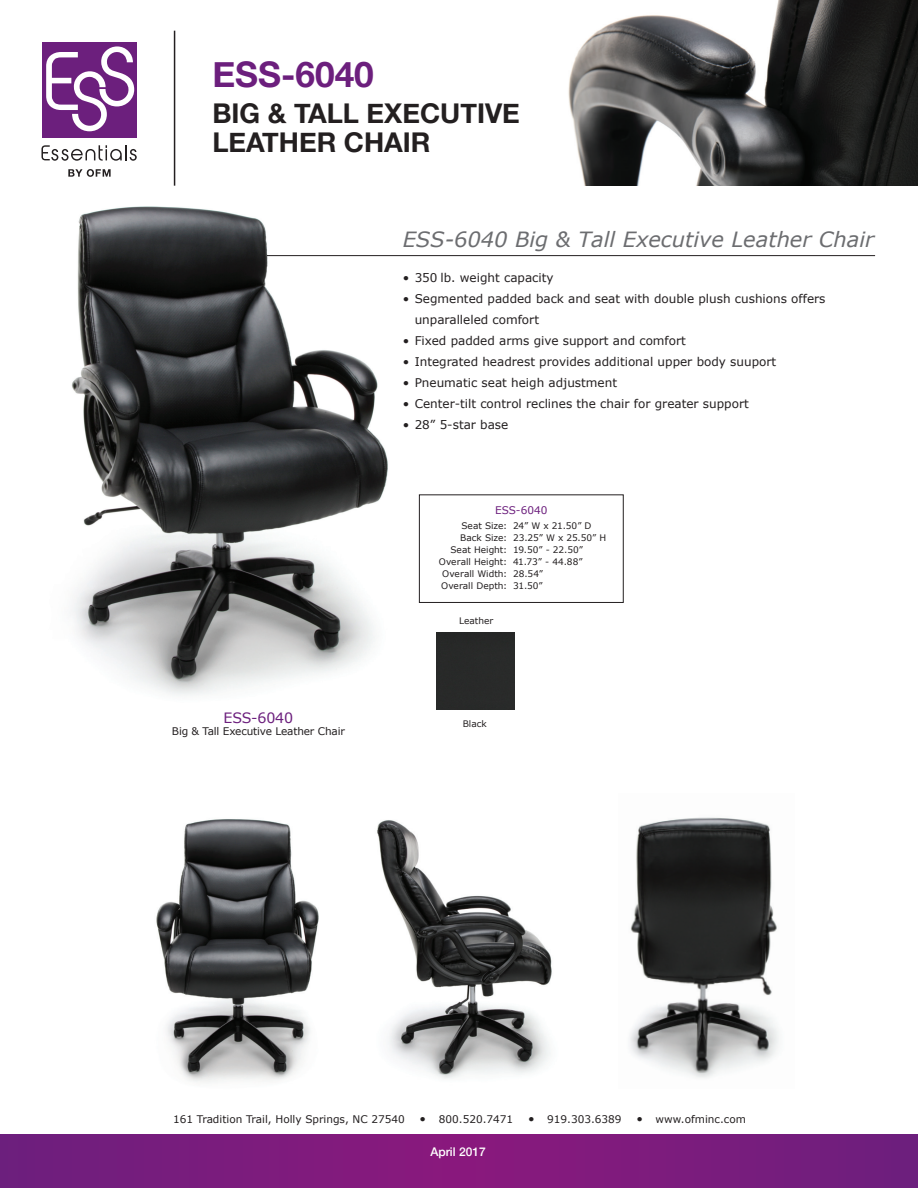
<style>
.page{position:relative;width:918px;height:1188px;background:#fff}
.page>*{position:absolute;margin:0;border:0;box-sizing:border-box;transform-origin:0 0}
.title_purple{font:700 35.25px "Helvetica Neue";color:#6c1f7d}
.subtitle_black{font:700 27.15px "Helvetica Neue";color:#231f20}
.Subhead_new_no_rule{font:italic 21px "Verdana";color:#6c6d70}
.t1{font:14.25px "Verdana";letter-spacing:-.015em;color:#6c1f7d}
.t2{font:12px/21px "Verdana";color:#231f20}
.t3{font:500 12px "Helvetica Neue";color:#fff}
.t4{font:10.5px "Verdana";color:#231f20}
.subhead{font:10.5px "Verdana";color:#6c1f7d}
.subhead-2{font:9px "Verdana";color:#231f20}
.s1{font-size:12px}
</style>
<div class="page">
<svg style="left:68px;top:169px;width:43px;height:8px"></svg>
<div style="left:42px;top:42px;width:95px;height:96px;background:#6c1f7d"></div>
<svg style="left:46px;top:46px;width:88px;height:85px"></svg>
<svg style="left:41px;top:145px;width:96px;height:16px"></svg>
<hr style="left:174px;top:31px;width:1px;height:155px;background:#231f20">
<div style="left:0;top:1134px;width:459px;height:54px;background:linear-gradient(to right,#6c1f7d,#8a197d)"></div>
<div style="left:459px;top:1134px;width:459px;height:54px;background:linear-gradient(to right,#8a197d,#6c1f7d)"></div>
<img style="left:71px;top:206px;width:406px;height:497px">
<img style="left:568px;top:0;width:350px;height:186px">
<hr style="left:267px;top:255px;width:608px;height:1px;background:#231f20">
<div style="left:437px;top:632px;width:77px;height:78px;background:#282929"></div>
<div style="left:419px;top:495px;width:204px;height:108px;border:1px solid #231f20"></div>
<img style="left:156px;top:819px;width:163px;height:263px">
<img style="left:377px;top:820px;width:175px;height:259px">
<img style="left:630px;top:817px;width:149px;height:261px">
<p class="title_purple" style="left:212px;top:47px;width:163px">ESS-6040</p>
<p class="subtitle_black" style="left:212px;top:92px;width:309px">BIG &amp; TALL EXECUTIVE</p>
<p class="subtitle_black" style="left:212px;top:121px;width:220px">LEATHER CHAIR</p>
<p class="Subhead_new_no_rule" style="left:403px;top:225px;width:473px">ESS-6040 Big &amp; Tall Executive Leather Chair</p>
<p class="t2" style="left:403px;top:267px;width:152px">• 350 lb. weight capacity</p>
<p class="t2" style="left:415px;top:288px;width:412px;text-indent:-12px">• Segmented padded back and seat with double plush cushions offers unparalleled comfort</p>
<p class="t2" style="left:403px;top:330px;width:285px">• Fixed padded arms give support and comfort</p>
<p class="t2" style="left:403px;top:351px;width:375px">• Integrated headrest provides additional upper body suuport</p>
<p class="t2" style="left:403px;top:372px;width:216px">• Pneumatic seat heigh adjustment</p>
<p class="t2" style="left:403px;top:393px;width:348px">• Center-tilt control reclines the chair for greater support</p>
<p class="t2" style="left:403px;top:414px;width:107px">• 28” 5-star base</p>
<p class="subhead" style="left:495px;top:503px;width:54px">ESS-6040</p>
<p class="subhead-2" style="left:461px;top:520px;width:132px">Seat Size: 24” W x 21.50” D</p>
<p class="subhead-2" style="left:460px;top:532px;width:148px">Back Size: 23.25” W x 25.50” H</p>
<p class="subhead-2" style="left:450px;top:544px;width:134px">Seat Height: 19.50” - 22.50”</p>
<p class="subhead-2" style="left:439px;top:556px;width:145px">Overall Height: 41.73” - 44.88”</p>
<p class="subhead-2" style="left:442px;top:568px;width:102px">Overall Width: 28.54”</p>
<p class="subhead-2" style="left:441px;top:580px;width:103px">Overall Depth: 31.50”</p>
<p class="t1" style="left:224px;top:708px;width:71px">ESS-6040</p>
<p class="t4" style="left:172px;top:724px;width:174px">Big &amp; Tall Executive Leather Chair</p>
<p class="subhead-2" style="left:459px;top:615px;width:36px">Leather</p>
<p class="subhead-2" style="left:463px;top:717px;width:26px">Black</p>
<p class="t4" style="left:173px;top:1112px;width:574px">161 Tradition Trail, Holly Springs, NC 27540 <span class="s1">•</span> 800.520.7471 <span class="s1">•</span> 919.303.6389 <span class="s1">•</span> www.ofminc.com</p>
<p class="t3" style="left:430px;top:1142px;width:57px">April 2017</p>
</div>
